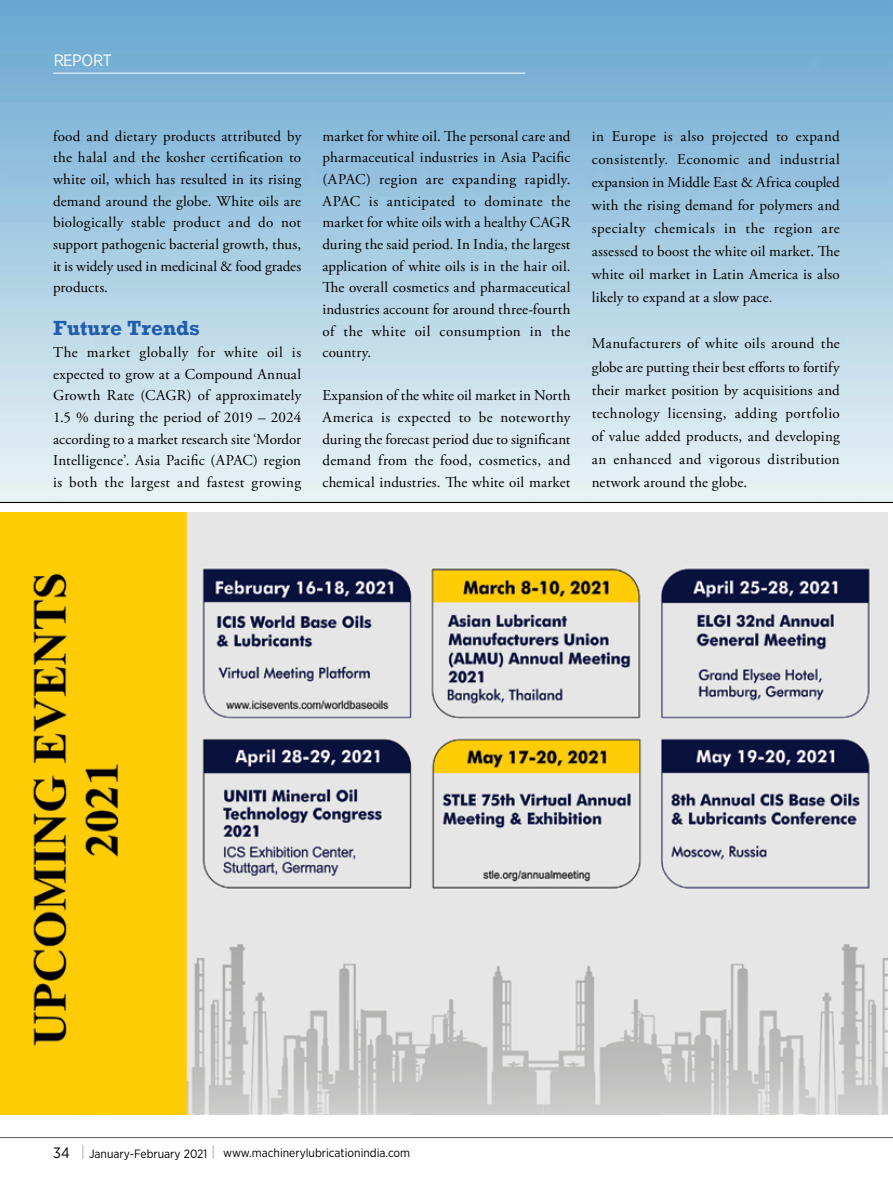
<style>
.page{position:relative;width:893px;height:1191px;background:#fff}
.page>*{position:absolute;margin:0;border:0;box-sizing:border-box;transform-origin:0 0}
.t1{font:700 21px "Rockwell";letter-spacing:.005em;color:#205eac}
.t2{font:16.5px "Gotham Narrow";letter-spacing:-.015em;color:#fff}
.t3{font:15px/21.6px "Adobe Garamond Pro";letter-spacing:.015em;color:#000;text-align:justify}
.t4{font:12px "Gotham Narrow";color:#000}
.s1{font-size:15px}
.s2{font-size:15px;color:#a7a9ac}
</style>
<div class="page">
<hr style="left:0;top:1137px;width:893px;height:1px;background:#575454">
<img style="left:0;top:512px;width:887px;height:602px">
<hr style="left:0;top:502px;width:893px;height:1px;background:#000">
<p class="t2" style="left:53px;top:50px;width:60px">REPORT</p>
<p class="t3" style="left:53px;top:126px;width:250px">food and dietary products attributed by the halal and the kosher certification to white oil, which has resulted in its rising demand around the globe. White oils are biologically stable product and do not support pathogenic bacterial growth, thus, it is widely used in medicinal &amp; food grades products.</p>
<h1 class="t1" style="left:53px;top:316px;width:148px">Future Trends</h1>
<p class="t3" style="left:53px;top:342px;width:250px">The market globally for white oil is expected to grow at a Compound Annual Growth Rate (CAGR) of approximately 1.5 % during the period of 2019 – 2024 according to a market research site ‘Mordor Intelligence’. Asia Pacific (APAC) region is both the largest and fastest growing</p>
<p class="t3" style="left:322px;top:126px;width:250px">market for white oil. The personal care and pharmaceutical industries in Asia Pacific (APAC) region are expanding rapidly.<br>APAC is anticipated to dominate the market for white oils with a healthy CAGR during the said period. In India, the largest application of white oils is in the hair oil.<br>The overall cosmetics and pharmaceutical industries account for around three-fourth of the white oil consumption in the country.</p>
<p class="t3" style="left:322px;top:385px;width:250px">Expansion of the white oil market in North America is expected to be noteworthy during the forecast period due to significant demand from the food, cosmetics, and chemical industries. The white oil market</p>
<p class="t3" style="left:592px;top:125px;width:250px;line-height:23.1px">in Europe is also projected to expand consistently. Economic and industrial expansion in Middle East &amp; Africa coupled with the rising demand for polymers and specialty chemicals in the region are assessed to boost the white oil market. The white oil market in Latin America is also likely to expand at a slow pace.</p>
<p class="t3" style="left:592px;top:333px;width:250px;line-height:23.1px">Manufacturers of white oils around the globe are putting their best efforts to fortify their market position by acquisitions and technology licensing, adding portfolio of value added products, and developing an enhanced and vigorous distribution network around the globe.</p>
<p class="t4" style="left:53px;top:1145px;width:359px"><span class="s1">34</span> <span class="s2">|</span> January-February 2021 <span class="s2">|</span> www.machinerylubricationindia.com</p>
</div>
